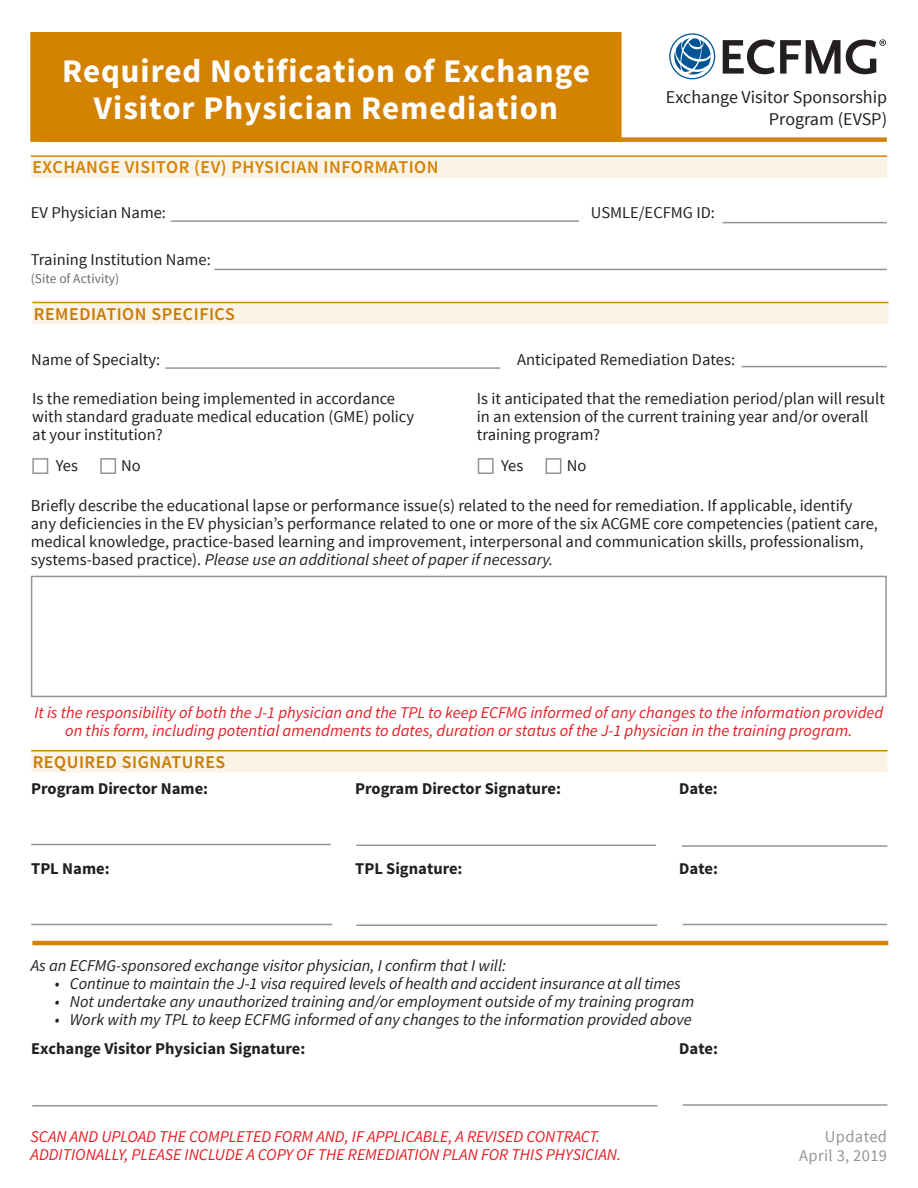
<style>
.page{position:relative;width:918px;height:1188px;background:#fff}
.page>*{position:absolute;margin:0;border:0;box-sizing:border-box;transform-origin:0 0}
.t1{font:700 33px/37.5px "Source Sans Pro";letter-spacing:.03em;color:#fff;text-align:center}
.t2{font:18px/22.5px "Source Sans Pro";color:#231f20;text-align:right}
.t3{font:600 18px "Source Sans Pro";letter-spacing:.03em;color:#d38202}
.t4{font:600 18px "Source Sans Pro";letter-spacing:.03em;color:#c87b02}
.t5{font:16.5px/18px "Source Sans Pro";color:#231f20}
.t6{font:italic 16.5px/18px "Source Sans Pro";color:#e61e25;text-align:center}
.t7{font:italic 16.5px "Source Sans Pro";color:#231f20}
.t8{font:700 16.5px "Source Sans Pro";color:#231f20}
.t9{font:16.5px "Source Sans Pro";letter-spacing:.02em;color:#939598}
.t10{font:13.5px "Source Sans Pro";color:#6c6d70}
.s1{font-style:italic}
</style>
<div class="page">
<svg style="left:669px;top:33px;width:46px;height:46px"></svg>
<svg style="left:723px;top:39px;width:163px;height:35px"></svg>
<div style="left:31px;top:33px;width:590px;height:108px;background:#d38202"></div>
<div style="left:30px;top:32px;width:592px;height:110px;border:2px solid #d38202"></div>
<hr style="left:31px;top:844px;width:300px;height:1px;background:#939598">
<hr style="left:31px;top:924px;width:301px;height:1px;background:#939598">
<hr style="left:682px;top:845px;width:205px;height:2px;background:#939598">
<hr style="left:683px;top:924px;width:204px;height:1px;background:#939598">
<div style="left:31px;top:157px;width:856px;height:21px;background:#fbf3e6"></div>
<hr style="left:31px;top:155px;width:856px;height:2px;background:#d38202">
<div style="left:41px;top:137px;width:846px;height:5px;background:#d38202"></div>
<div style="left:33px;top:303px;width:856px;height:21px;background:#fbf3e6"></div>
<hr style="left:32px;top:302px;width:857px;height:1px;background:#d38202">
<div style="left:31px;top:752px;width:856px;height:20px;background:#fbf3e6"></div>
<hr style="left:31px;top:750px;width:856px;height:2px;background:#d38202">
<hr style="left:356px;top:845px;width:300px;height:1px;background:#939598">
<hr style="left:356px;top:924px;width:301px;height:2px;background:#939598">
<hr style="left:32px;top:1105px;width:625px;height:1px;background:#939598">
<hr style="left:683px;top:1104px;width:204px;height:2px;background:#939598">
<hr style="left:171px;top:220px;width:408px;height:2px;background:#939598">
<hr style="left:722px;top:222px;width:165px;height:1px;background:#939598">
<hr style="left:214px;top:269px;width:673px;height:1px;background:#939598">
<hr style="left:742px;top:366px;width:145px;height:1px;background:#939598">
<hr style="left:165px;top:367px;width:335px;height:2px;background:#939598">
<div style="left:100px;top:458px;width:16px;height:16px;border:2px solid #939598"></div>
<div style="left:32px;top:458px;width:16px;height:16px;border:2px solid #939598"></div>
<div style="left:546px;top:458px;width:15px;height:16px;border:2px solid #939598"></div>
<div style="left:478px;top:458px;width:16px;height:16px;border:2px solid #939598"></div>
<div style="left:31px;top:576px;width:856px;height:121px;border:2px solid #939598"></div>
<hr style="left:32px;top:941px;width:856px;height:4px;background:#d38202">
<p class="t1" style="left:62px;top:53px;width:529px">Required Notification of Exchange<br>Visitor Physician Remediation</p>
<p class="t3" style="left:32px;top:156px;width:408px">EXCHANGE VISITOR (EV) PHYSICIAN INFORMATION</p>
<p class="t2" style="left:666px;top:86px;width:223px">Exchange Visitor Sponsorship<br>Program (EVSP)</p>
<p class="t5" style="left:31px;top:204px;width:137px">EV Physician Name:</p>
<p class="t5" style="left:591px;top:204px;width:126px">USMLE/ECFMG ID:</p>
<p class="t5" style="left:31px;top:251px;width:182px">Training Institution Name:</p>
<p class="t10" style="left:31px;top:270px;width:90px">(Site of Activity)</p>
<p class="t4" style="left:34px;top:302px;width:202px">REMEDIATION SPECIFICS</p>
<p class="t5" style="left:31px;top:351px;width:131px">Name of Specialty:</p>
<p class="t5" style="left:517px;top:351px;width:219px">Anticipated Remediation Dates:</p>
<p class="t5" style="left:32px;top:390px;width:384px">Is the remediation being implemented in accordance with standard graduate medical education (GME) policy at your institution?</p>
<p class="t5" style="left:477px;top:390px;width:410px">Is it anticipated that the remediation period/plan will result in an extension of the current training year and/or overall training program?</p>
<p class="t5" style="left:56px;top:457px;width:24px">Yes</p>
<p class="t5" style="left:121px;top:457px;width:21px">No</p>
<p class="t5" style="left:501px;top:457px;width:24px">Yes</p>
<p class="t5" style="left:567px;top:457px;width:21px">No</p>
<p class="t5" style="left:31px;top:497px;width:849px">Briefly describe the educational lapse or performance issue(s) related to the need for remediation. If applicable, identify any deficiencies in the EV physician’s performance related to one or more of the six ACGME core competencies (patient care, medical knowledge, practice-based learning and improvement, interpersonal and communication skills, professionalism, systems-based practice). <span class="s1">Please use an additional sheet of paper if necessary.</span></p>
<p class="t6" style="left:34px;top:704px;width:850px">It is the responsibility of both the J-1 physician and the TPL to keep ECFMG informed of any changes to the information provided on this form, including potential amendments to dates, duration or status of the J-1 physician in the training program.</p>
<p class="t4" style="left:33px;top:751px;width:194px">REQUIRED SIGNATURES</p>
<p class="t8" style="left:31px;top:778px;width:179px">Program Director Name:</p>
<p class="t8" style="left:355px;top:778px;width:207px">Program Director Signature:</p>
<p class="t8" style="left:679px;top:778px;width:40px">Date:</p>
<p class="t8" style="left:31px;top:858px;width:80px">TPL Name:</p>
<p class="t8" style="left:355px;top:858px;width:109px">TPL Signature:</p>
<p class="t8" style="left:679px;top:858px;width:40px">Date:</p>
<p class="t7" style="left:31px;top:955px;width:477px">As an ECFMG-sponsored exchange visitor physician, I confirm that I will:</p>
<p class="t7" style="left:55px;top:973px;width:628px">• Continue to maintain the J-1 visa required levels of health and accident insurance at all times</p>
<p class="t7" style="left:55px;top:991px;width:641px">• Not undertake any unauthorized training and/or employment outside of my training program</p>
<p class="t7" style="left:55px;top:1009px;width:638px">• Work with my TPL to keep ECFMG informed of any changes to the information provided above</p>
<p class="t8" style="left:31px;top:1038px;width:276px">Exchange Visitor Physician Signature:</p>
<p class="t8" style="left:679px;top:1038px;width:40px">Date:</p>
<p class="t6" style="left:31px;top:1127px;width:592px;text-align:left">SCAN AND UPLOAD THE COMPLETED FORM AND, IF APPLICABLE, A REVISED CONTRACT.<br>ADDITIONALLY, PLEASE INCLUDE A COPY OF THE REMEDIATION PLAN FOR THIS PHYSICIAN.</p>
<p class="t9" style="left:825px;top:1126px;width:64px">Updated</p>
<p class="t9" style="left:799px;top:1146px;width:89px">April 3, 2019</p>
</div>
